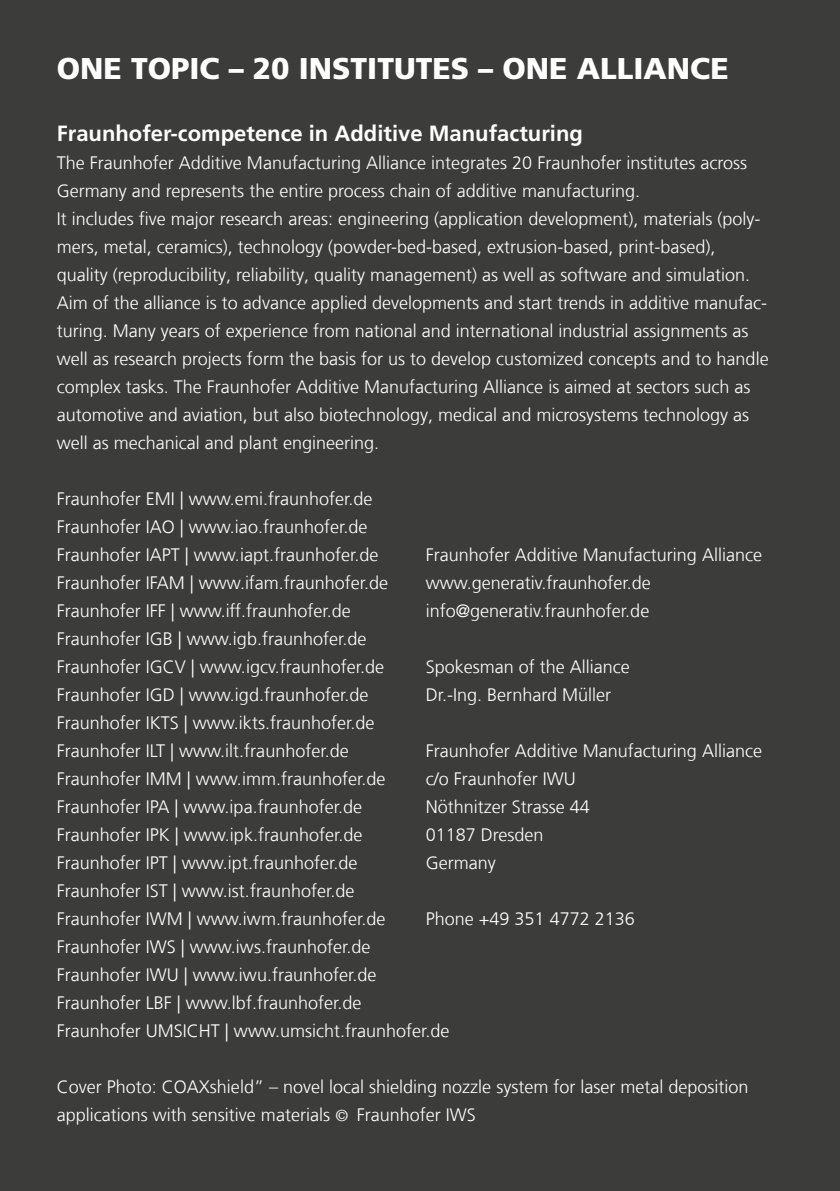
<style>
.page{position:relative;width:840px;height:1191px;background:#fff}
.page>*{position:absolute;margin:0;border:0;box-sizing:border-box;transform-origin:0 0}
.t1{font:900 30px "Frutiger LT Com";color:#fff}
.t2{font:700 22px "Frutiger LT Com";color:#fff}
.t3{font:300 18px/28px "Frutiger LT Com";color:#fff}
.s1{font-style:italic;font-size:16px}
</style>
<div class="page">
<div style="left:0;top:0;width:839px;height:1191px;background:#3c3c3b"></div>
<h1 class="t1" style="left:57px;top:51px;width:673px">ONE TOPIC – 20 INSTITUTES – ONE ALLIANCE</h1>
<p class="t2" style="left:57px;top:120px;width:527px">Fraunhofer-competence in Additive Manufacturing</p>
<p class="t3" style="left:57px;top:149px;width:713px">The Fraunhofer Additive Manufacturing Alliance integrates 20 Fraunhofer institutes across Germany and represents the entire process chain of additive manufacturing.<br>It includes five major research areas: engineering (application development), materials (poly&shy;mers, metal, ceramics), technology (powder-bed-based, extrusion-based, print-based), quality (reproducibility, reliability, quality management) as well as software and simulation.<br>Aim of the alliance is to advance applied developments and start trends in additive manufac&shy;turing. Many years of experience from national and international industrial assignments as well as research projects form the basis for us to develop customized concepts and to handle complex tasks. The Fraunhofer Additive Manufacturing Alliance is aimed at sectors such as automotive and aviation, but also biotechnology, medical and microsystems technology as well as mechanical and plant engineering.</p>
<p class="t3" style="left:57px;top:485px;width:394px">Fraunhofer EMI | www.emi.fraunhofer.de Fraunhofer IAO | www.iao.fraunhofer.de Fraunhofer IAPT | www.iapt.fraunhofer.de Fraunhofer IFAM | www.ifam.fraunhofer.de Fraunhofer IFF | www.iff.fraunhofer.de<br>Fraunhofer IGB | www.igb.fraunhofer.de Fraunhofer IGCV | www.igcv.fraunhofer.de Fraunhofer IGD | www.igd.fraunhofer.de Fraunhofer IKTS | www.ikts.fraunhofer.de Fraunhofer ILT | www.ilt.fraunhofer.de<br>Fraunhofer IMM | www.imm.fraunhofer.de Fraunhofer IPA | www.ipa.fraunhofer.de Fraunhofer IPK | www.ipk.fraunhofer.de Fraunhofer IPT | www.ipt.fraunhofer.de<br>Fraunhofer IST | www.ist.fraunhofer.de<br>Fraunhofer IWM | www.iwm.fraunhofer.de Fraunhofer IWS | www.iws.fraunhofer.de Fraunhofer IWU | www.iwu.fraunhofer.de Fraunhofer LBF | www.lbf.fraunhofer.de Fraunhofer UMSICHT | www.umsicht.fraunhofer.de</p>
<p class="t3" style="left:425px;top:541px;width:338px">Fraunhofer Additive Manufacturing Alliance www.generativ.fraunhofer.de info@generativ.fraunhofer.de</p>
<p class="t3" style="left:425px;top:653px;width:206px">Spokesman of the Alliance<br>Dr.-Ing. Bernhard Müller</p>
<p class="t3" style="left:425px;top:737px;width:338px">Fraunhofer Additive Manufacturing Alliance c/o Fraunhofer IWU<br>Nöthnitzer Strasse 44<br>01187 Dresden<br>Germany</p>
<p class="t3" style="left:425px;top:905px;width:210px">Phone +49 351 4772 2136</p>
<p class="t3" style="left:57px;top:1073px;width:693px">Cover Photo: COAXshield” – novel local shielding nozzle system for laser metal deposition applications with sensitive materials <span class="s1">©</span> Fraunhofer IWS</p>
</div>
